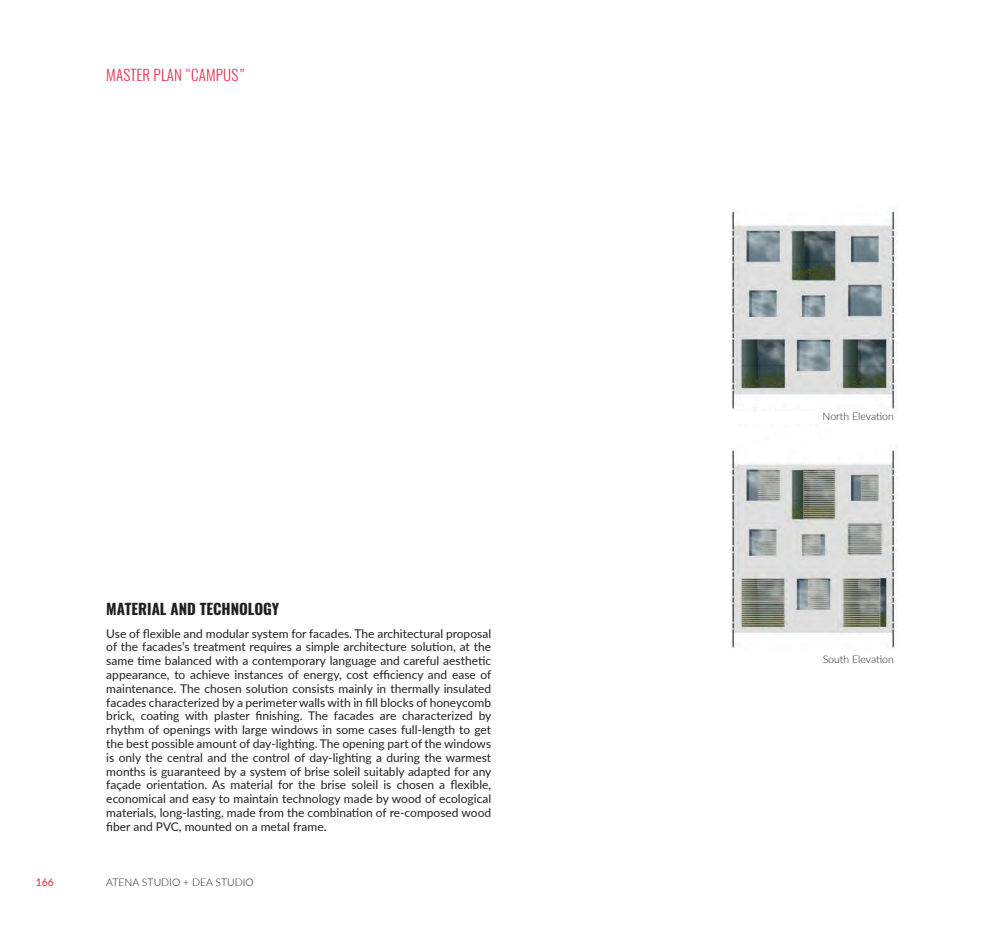
<style>
.page{position:relative;width:991px;height:940px;background:#fff}
.page>*{position:absolute;margin:0;border:0;box-sizing:border-box;transform-origin:0 0}
.t1{font:700 15px "Oswald";color:#231f20}
.t2{font:300 15px "Oswald";letter-spacing:.01em;color:#ee2d50}
.t3{font:12px/13.8px "Lato";color:#231f20;text-align:justify}
.t4{font:300 10.5px "Lato";color:#231f20}
.t5{font:500 10.5px "Lato";color:#ee2d50}
</style>
<div class="page">
<img style="left:732px;top:209px;width:165px;height:439px">
<div style="left:722px;top:412px;width:172px;height:12px;background:#fff"></div>
<p class="t2" style="left:106px;top:65px;width:141px">MASTER PLAN “CAMPUS”</p>
<p class="t1" style="left:106px;top:599px;width:174px">MATERIAL AND TECHNOLOGY</p>
<p class="t3" style="left:106px;top:626px;width:387px">Use of flexible and modular system for facades. The architectural proposal of the facades’s treatment requires a simple architecture solution, at the same time balanced with a contemporary language and careful aesthetic appearance, to achieve instances of energy, cost efficiency and ease of maintenance. The chosen solution consists mainly in thermally insulated facades characterized by a perimeter walls with in fill blocks of honeycomb brick, coating with plaster finishing. The facades are characterized by rhythm of openings with large windows in some cases full-length to get the best possible amount of day-lighting. The opening part of the windows is only the central and the control of day-lighting a during the warmest months is guaranteed by a system of brise soleil suitably adapted for any façade orientation. As material for the brise soleil is chosen a flexible, economical and easy to maintain technology made by wood of ecological materials, long-lasting, made from the combination of re-composed wood fiber and PVC, mounted on a metal frame.</p>
<p class="t5" style="left:36px;top:874px;width:20px">166</p>
<p class="t4" style="left:106px;top:874px;width:149px">Atena Studio + DEA Studio</p>
<p class="t4" style="left:822px;top:409px;width:73px">North Elevation</p>
<p class="t4" style="left:822px;top:652px;width:73px">South Elevation</p>
</div>
